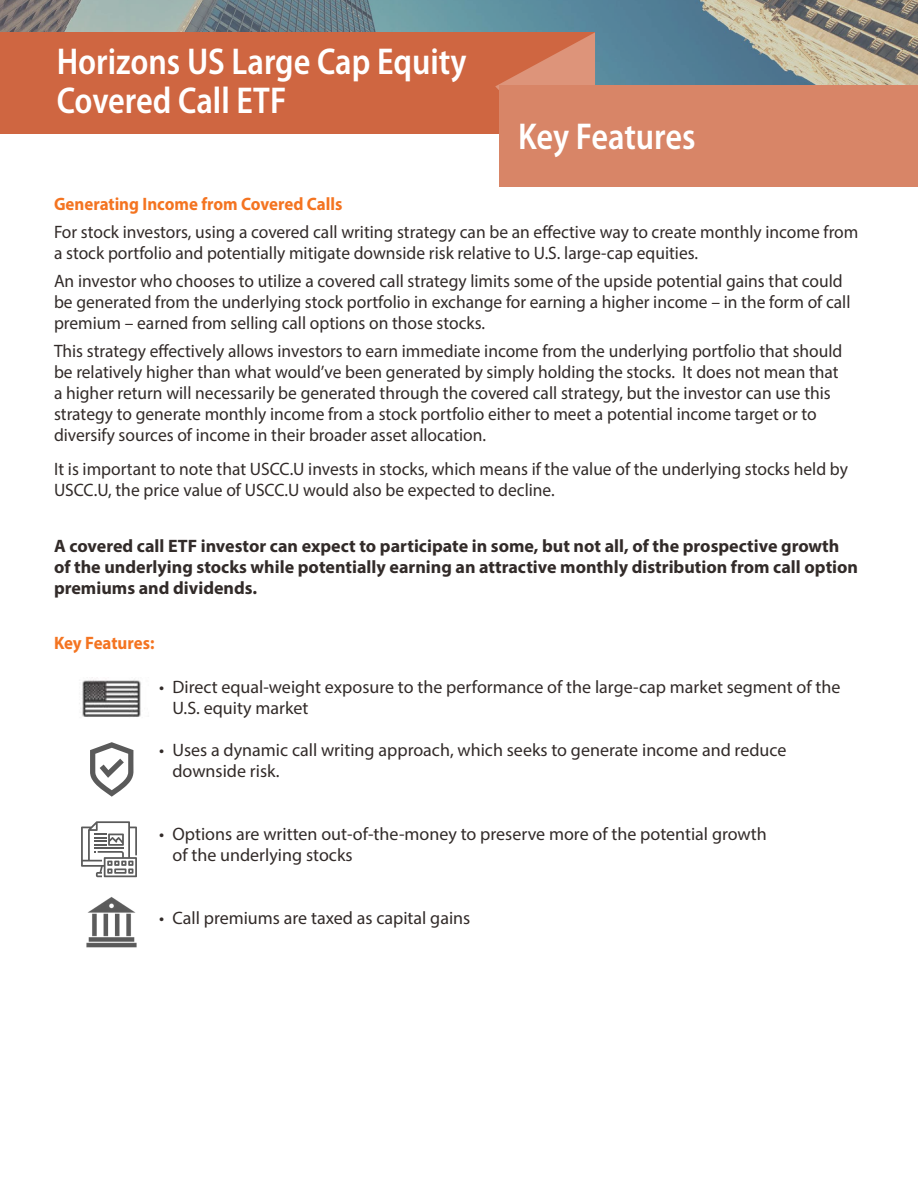
<style>
.page{position:relative;width:918px;height:1188px;background:#fff}
.page>*{position:absolute;margin:0;border:0;box-sizing:border-box;transform-origin:0 0}
.t1{font:600 semi-condensed 37.5px/39px "Myriad Pro";color:#fff;scale:.93 1}
.t2{font:18px/21px "Myriad Pro";color:#322b29}
.t3{font:700 18px/21px "Myriad Pro";color:#322b29}
.t4{font:700 18px "Myriad Pro";color:#f47421;scale:.94 1}
</style>
<div class="page">
<svg style="left:0;top:0;width:918px;height:85px;background:#7d9093"></svg>
<div style="left:0;top:33px;width:594px;height:101px;background:#cf6641"></div>
<svg style="left:495px;top:32px;width:100px;height:106px"></svg>
<div style="left:500px;top:85px;width:418px;height:101px;background:#d88567"></div>
<svg style="left:90px;top:742px;width:44px;height:55px"></svg>
<svg style="left:81px;top:821px;width:56px;height:56px"></svg>
<img style="left:86px;top:897px;width:51px;height:51px">
<img style="left:79px;top:679px;width:62px;height:38px">
<h1 class="t1" style="left:57px;top:41px;width:442px">Horizons US Large Cap Equity<br>Covered Call ETF</h1>
<h1 class="t1" style="left:518px;top:116px;width:192px">Key Features</h1>
<p class="t4" style="left:54px;top:192px;width:308px">Generating Income from Covered Calls</p>
<p class="t2" style="left:54px;top:221px;width:806px">For stock investors, using a covered call writing strategy can be an effective way to create monthly income from a stock portfolio and potentially mitigate downside risk relative to U.S. large-cap equities.</p>
<p class="t2" style="left:54px;top:270px;width:798px">An investor who chooses to utilize a covered call strategy limits some of the upside potential gains that could be generated from the underlying stock portfolio in exchange for earning a higher income – in the form of call premium – earned from selling call options on those stocks.</p>
<p class="t2" style="left:54px;top:340px;width:790px">This strategy effectively allows investors to earn immediate income from the underlying portfolio that should be relatively higher than what would’ve been generated by simply holding the stocks. It does not mean that a higher return will necessarily be generated through the covered call strategy, but the investor can use this strategy to generate monthly income from a stock portfolio either to meet a potential income target or to diversify sources of income in their broader asset allocation.</p>
<p class="t2" style="left:54px;top:458px;width:795px">It is important to note that USCC.U invests in stocks, which means if the value of the underlying stocks held by<br>USCC.U, the price value of USCC.U would also be expected to decline.</p>
<p class="t3" style="left:54px;top:534px;width:806px">A covered call ETF investor can expect to participate in some, but not all, of the prospective growth of the underlying stocks while potentially earning an attractive monthly distribution from call option premiums and dividends.</p>
<p class="t4" style="left:54px;top:631px;width:108px">Key Features:</p>
<p class="t2" style="left:172px;top:676px;width:670px;text-indent:-14px">• Direct equal-weight exposure to the performance of the large-cap market segment of the<br>U.S. equity market</p>
<p class="t2" style="left:172px;top:739px;width:615px;text-indent:-14px">• Uses a dynamic call writing approach, which seeks to generate income and reduce downside risk.</p>
<p class="t2" style="left:172px;top:823px;width:596px;text-indent:-14px">• Options are written out-of-the-money to preserve more of the potential growth of the underlying stocks</p>
<p class="t2" style="left:159px;top:907px;width:313px">• Call premiums are taxed as capital gains</p>
</div>
